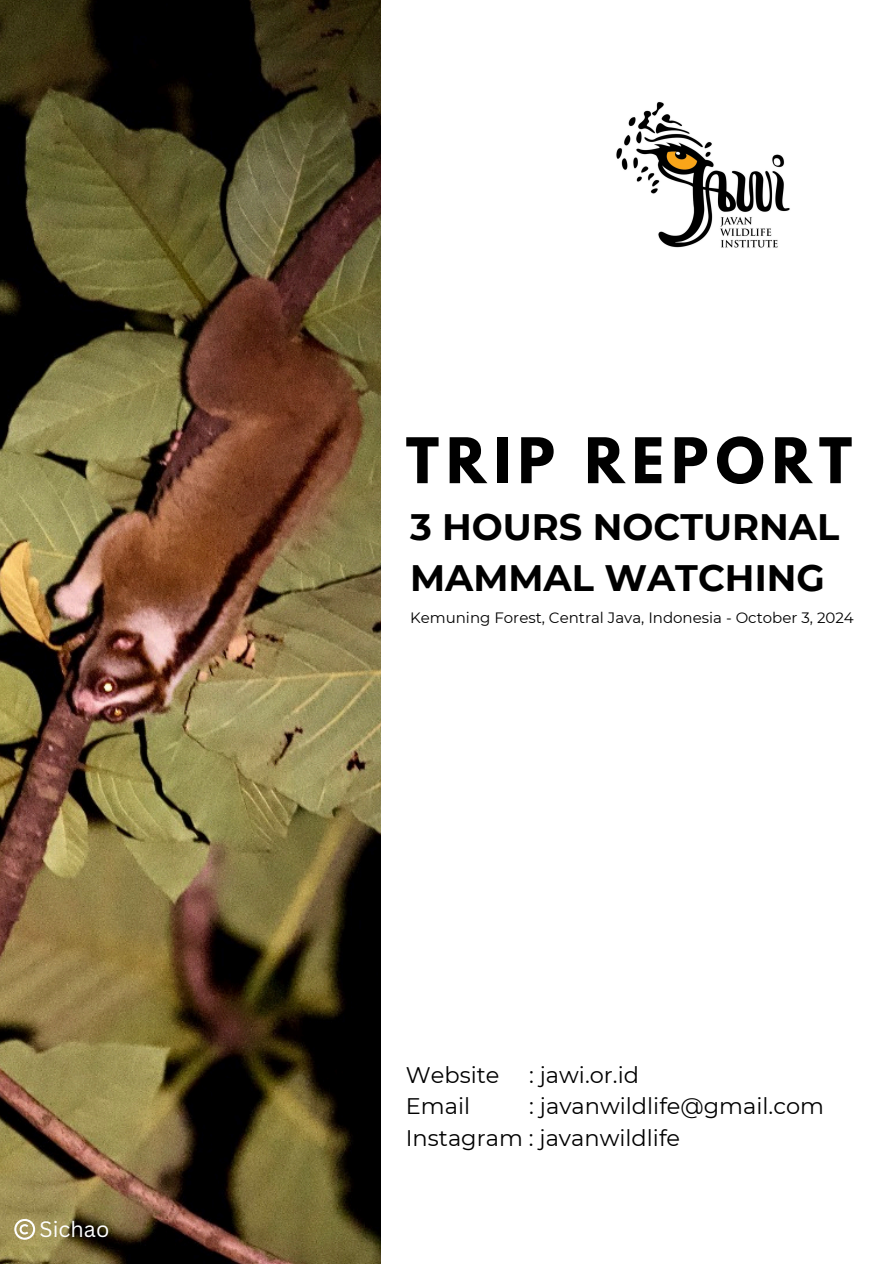
<style>
.page{position:relative;width:894px;height:1264px;background:#fff}
.page>*{position:absolute;margin:0;border:0;box-sizing:border-box;transform-origin:0 0}
.t1{font:700 55.65px "League Spartan";letter-spacing:.13em;color:#000}
.t2{font:700 36.75px/50.7px "Montserrat";color:#000}
.t3{font:22.5px/31.5px "Montserrat";color:#000}
.t4{font:21.6px "Canva Sans";color:#fff}
.t5{font:15px "Montserrat";color:#000}
</style>
<div class="page">
<img style="left:0;top:0;width:380px;height:1263px">
<img style="left:616px;top:101px;width:174px;height:147px">
<svg style="left:14px;top:1218px;width:21px;height:21px"></svg>
<p class="t4" style="left:40px;top:1214px;width:71px">Sichao</p>
<h3 class="t1" style="left:405px;top:433px;width:447px">TRIP REPORT</h3>
<h1 class="t2" style="left:410px;top:502px;width:430px">3 HOURS NOCTURNAL<br>MAMMAL WATCHING</h1>
<p class="t5" style="left:410px;top:609px;width:445px">Kemuning Forest, Central Java, Indonesia - October 3, 2024</p>
<h2 class="t3" style="left:405px;top:1058px;width:95px">Website</h2>
<h2 class="t3" style="left:529px;top:1058px;width:111px">: jawi.or.id</h2>
<h2 class="t3" style="left:405px;top:1090px;width:66px">Email</h2>
<h2 class="t3" style="left:405px;top:1090px;width:419px;text-indent:123px">: javanwildlife@gmail.com<br>Instagram : javanwildlife</h2>
</div>
